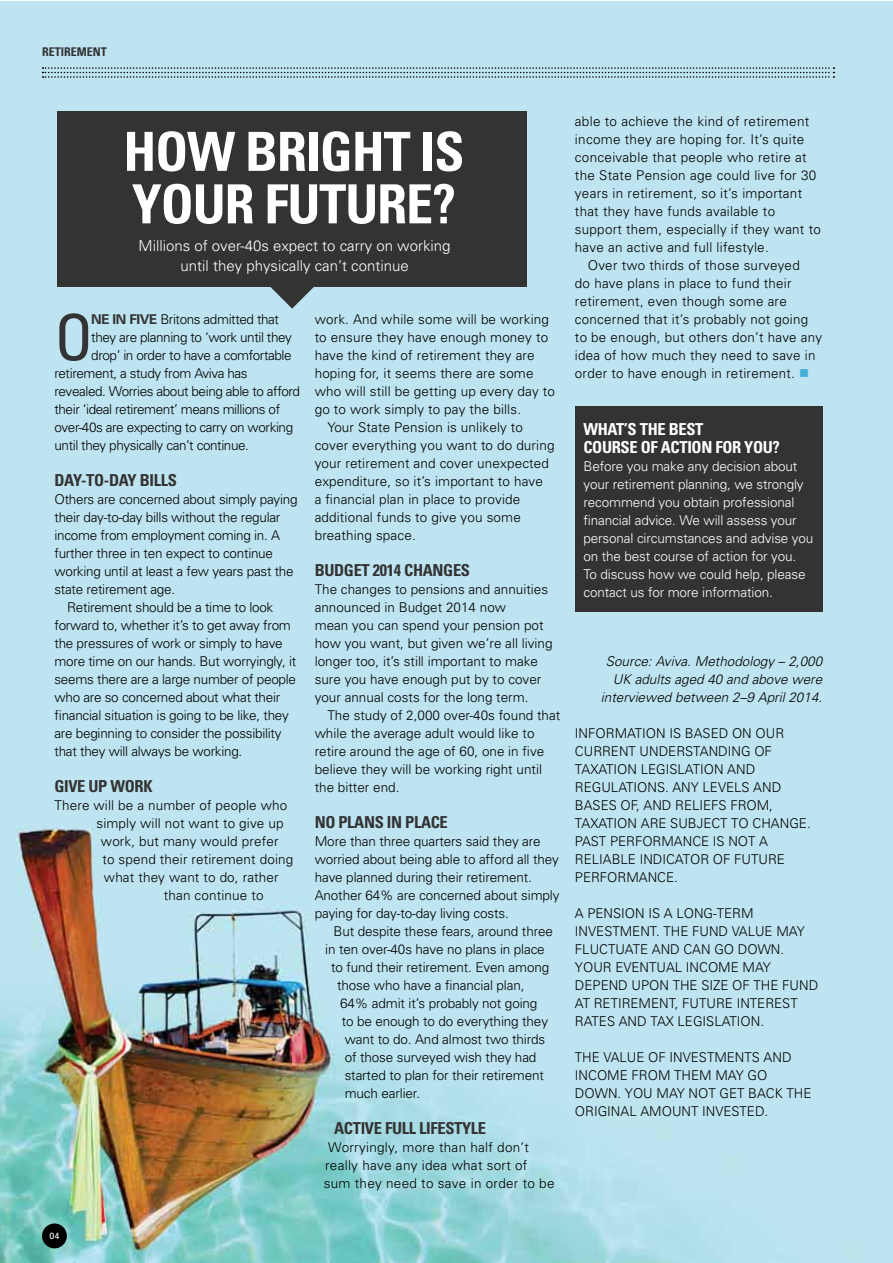
<style>
.page{position:relative;width:893px;height:1263px;background:#fff}
.page>*{position:absolute;margin:0;border:0;box-sizing:border-box;transform-origin:0 0}
.t1{font:condensed 63.3px "Univers";color:#333334}
.t2{font:700 condensed 54px/52.5px "Univers";letter-spacing:-.02em;color:#fff}
.t3{font:700 condensed 16.5px "Univers";letter-spacing:-.02em;color:#333334}
.t4{font:700 condensed 16.5px/18px "Univers";letter-spacing:-.02em;color:#fff}
.t5{font:300 15px/19.5px "Univers";color:#fff;text-align:center}
.t6{font:300 13.5px/18px "Univers";color:#000}
.t7{font:300 13.5px/18px "Univers";letter-spacing:.02em;color:#000}
.t8{font:300 13.5px "Univers";letter-spacing:-.02em;color:#000}
.t9{font:300 13.5px "Univers";letter-spacing:-.03em;color:#000}
.t10{font:300 13.5px/18px "Univers";letter-spacing:-.01em;color:#fff}
.t11{font:italic 300 13.5px/18px "Univers";color:#000;text-align:right}
.t12{font:700 condensed 12px "Univers";color:#333334}
.t13{font:9px "Univers";color:#fff}
.s1{font-weight:700;color:#333334}
</style>
<div class="page">
<img style="left:0;top:1px;width:892px;height:1262px">
<div style="left:42px;top:1223px;width:25px;height:25px;background:#000;border-radius:50%"></div>
<svg style="left:43px;top:67px;width:791px;height:11px;background:#a2c2cd"></svg>
<div style="left:58px;top:111px;width:469px;height:175px;background:#333334"></div>
<svg style="left:269px;top:286px;width:46px;height:23px"></svg>
<div style="left:575px;top:407px;width:247px;height:205px;background:#333334"></div>
<svg style="left:800px;top:369px;width:8px;height:8px"></svg>
<p class="t12" style="left:42px;top:44px;width:66px">RETIREMENT</p>
<h2 class="t2" style="left:123px;top:125px;width:343px">HOW BRIGHT IS<br>YOUR FUTURE?</h2>
<p class="t5" style="left:139px;top:236px;width:314px">Millions of over-40s expect to carry on working until they physically can’t continue</p>
<h1 class="t1" style="left:54px;top:297px;width:40px">O</h1>
<p class="t9" style="left:91px;top:311px;width:189px"><span class="s1">NE IN FIVE</span> Britons admitted that</p>
<p class="t9" style="left:91px;top:329px;width:202px">they are planning to ‘work until they</p>
<p class="t9" style="left:91px;top:347px;width:202px">drop’ in order to have a comfortable</p>
<p class="t9" style="left:54px;top:365px;width:195px">retirement, a study from Aviva has</p>
<p class="t9" style="left:54px;top:383px;width:247px">revealed. Worries about being able to afford</p>
<p class="t9" style="left:54px;top:401px;width:227px">their ‘ideal retirement’ means millions of</p>
<p class="t9" style="left:54px;top:419px;width:240px">over-40s are expecting to carry on working</p>
<p class="t9" style="left:54px;top:437px;width:196px">until they physically can’t continue.</p>
<p class="t3" style="left:54px;top:470px;width:124px">DAY-TO-DAY BILLS</p>
<p class="t8" style="left:54px;top:491px;width:245px">Others are concerned about simply paying</p>
<p class="t8" style="left:54px;top:509px;width:227px">their day-to-day bills without the regular</p>
<p class="t8" style="left:54px;top:527px;width:227px">income from employment coming in. A</p>
<p class="t8" style="left:54px;top:545px;width:220px">further three in ten expect to continue</p>
<p class="t8" style="left:54px;top:563px;width:241px">working until at least a few years past the</p>
<p class="t8" style="left:54px;top:581px;width:122px">state retirement age.</p>
<p class="t8" style="left:67px;top:599px;width:208px">Retirement should be a time to look</p>
<p class="t8" style="left:54px;top:617px;width:238px">forward to, whether it’s to get away from</p>
<p class="t8" style="left:54px;top:635px;width:230px">the pressures of work or simply to have</p>
<p class="t8" style="left:54px;top:653px;width:243px">more time on our hands. But worryingly, it</p>
<p class="t8" style="left:54px;top:671px;width:243px">seems there are a large number of people</p>
<p class="t8" style="left:54px;top:689px;width:227px">who are so concerned about what their</p>
<p class="t8" style="left:54px;top:707px;width:236px">financial situation is going to be like, they</p>
<p class="t8" style="left:54px;top:725px;width:229px">are beginning to consider the possibility</p>
<p class="t8" style="left:54px;top:743px;width:189px">that they will always be working.</p>
<p class="t3" style="left:54px;top:776px;width:100px">GIVE UP WORK</p>
<p class="t6" style="left:54px;top:796px;width:234px">There will be a number of people who</p>
<p class="t6" style="left:96px;top:814px;width:189px">simply will not want to give up</p>
<p class="t6" style="left:101px;top:832px;width:179px">work, but many would prefer</p>
<p class="t6" style="left:102px;top:850px;width:192px">to spend their retirement doing</p>
<p class="t6" style="left:104px;top:868px;width:176px">what they want to do, rather</p>
<p class="t6" style="left:164px;top:886px;width:101px">than continue to</p>
<p class="t6" style="left:315px;top:310px;width:236px">work. And while some will be working</p>
<p class="t6" style="left:315px;top:328px;width:235px">to ensure they have enough money to</p>
<p class="t6" style="left:315px;top:346px;width:222px">have the kind of retirement they are</p>
<p class="t6" style="left:315px;top:364px;width:220px">hoping for, it seems there are some</p>
<p class="t6" style="left:315px;top:382px;width:242px">who will still be getting up every day to</p>
<p class="t6" style="left:315px;top:400px;width:208px">go to work simply to pay the bills.</p>
<p class="t6" style="left:327px;top:418px;width:197px">Your State Pension is unlikely to</p>
<p class="t6" style="left:315px;top:436px;width:241px">cover everything you want to do during</p>
<p class="t6" style="left:315px;top:454px;width:236px">your retirement and cover unexpected</p>
<p class="t6" style="left:315px;top:472px;width:230px">expenditure, so it’s important to have</p>
<p class="t6" style="left:315px;top:490px;width:207px">a financial plan in place to provide</p>
<p class="t6" style="left:315px;top:508px;width:208px">additional funds to give you some</p>
<p class="t6" style="left:315px;top:526px;width:103px">breathing space.</p>
<p class="t3" style="left:315px;top:560px;width:157px">BUDGET 2014 CHANGES</p>
<p class="t6" style="left:315px;top:580px;width:239px">The changes to pensions and annuities announced in Budget 2014 now<br>mean you can spend your pension pot how you want, but given we’re all living longer too, it’s still important to make sure you have enough put by to cover your annual costs for the long term.</p>
<p class="t6" style="left:315px;top:706px;width:247px;text-indent:13px">The study of 2,000 over-40s found that while the average adult would like to retire around the age of 60, one in five believe they will be working right until the bitter end.</p>
<p class="t3" style="left:315px;top:812px;width:135px">NO PLANS IN PLACE</p>
<p class="t6" style="left:315px;top:832px;width:246px">More than three quarters said they are worried about being able to afford all they have planned during their retirement.<br>Another 64% are concerned about simply paying for day-to-day living costs.</p>
<p class="t6" style="left:333px;top:922px;width:221px">But despite these fears, around three</p>
<p class="t6" style="left:325px;top:940px;width:221px">in ten over-40s have no plans in place</p>
<p class="t6" style="left:331px;top:958px;width:220px">to fund their retirement. Even among</p>
<p class="t6" style="left:337px;top:976px;width:189px">those who have a financial plan,</p>
<p class="t6" style="left:340px;top:994px;width:199px">64% admit it’s probably not going</p>
<p class="t6" style="left:342px;top:1012px;width:208px">to be enough to do everything they</p>
<p class="t6" style="left:345px;top:1030px;width:202px">want to do. And almost two thirds</p>
<p class="t6" style="left:345px;top:1048px;width:193px">of those surveyed wish they had</p>
<p class="t6" style="left:345px;top:1066px;width:201px">started to plan for their retirement</p>
<p class="t6" style="left:345px;top:1084px;width:77px">much earlier.</p>
<p class="t3" style="left:334px;top:1118px;width:153px">ACTIVE FULL LIFESTYLE</p>
<p class="t7" style="left:324px;top:1138px;width:232px;text-indent:4px">Worryingly, more than half don’t really have any idea what sort of sum they need to save in order to be</p>
<p class="t7" style="left:575px;top:112px;width:236px">able to achieve the kind of retirement</p>
<p class="t7" style="left:575px;top:130px;width:231px">income they are hoping for. It’s quite</p>
<p class="t7" style="left:575px;top:148px;width:233px">conceivable that people who retire at</p>
<p class="t7" style="left:575px;top:166px;width:243px">the State Pension age could live for 30</p>
<p class="t7" style="left:575px;top:184px;width:229px">years in retirement, so it’s important</p>
<p class="t7" style="left:575px;top:202px;width:202px">that they have funds available to</p>
<p class="t7" style="left:575px;top:220px;width:247px">support them, especially if they want to</p>
<p class="t7" style="left:575px;top:238px;width:195px">have an active and full lifestyle.</p>
<p class="t7" style="left:588px;top:256px;width:214px">Over two thirds of those surveyed</p>
<p class="t7" style="left:575px;top:274px;width:218px">do have plans in place to fund their</p>
<p class="t7" style="left:575px;top:292px;width:213px">retirement, even though some are</p>
<p class="t7" style="left:575px;top:310px;width:235px">concerned that it’s probably not going</p>
<p class="t7" style="left:575px;top:328px;width:249px">to be enough, but others don’t have any</p>
<p class="t7" style="left:575px;top:346px;width:242px">idea of how much they need to save in</p>
<p class="t7" style="left:575px;top:364px;width:222px">order to have enough in retirement.</p>
<p class="t4" style="left:583px;top:420px;width:198px">WHAT’S THE BEST<br>COURSE OF ACTION FOR YOU?</p>
<p class="t10" style="left:583px;top:457px;width:231px">Before you make any decision about your retirement planning, we strongly recommend you obtain professional financial advice. We will assess your personal circumstances and advise you on the best course of action for you.<br>To discuss how we could help, please contact us for more information.</p>
<p class="t11" style="left:601px;top:652px;width:223px">Source: Aviva. Methodology – 2,000<br>UK adults aged 40 and above were interviewed between 2–9 April 2014.</p>
<p class="t6" style="left:575px;top:724px;width:237px">INFORMATION IS BASED ON OUR<br>CURRENT UNDERSTANDING OF<br>TAXATION LEGISLATION AND<br>REGULATIONS. ANY LEVELS AND<br>BASES OF, AND RELIEFS FROM,<br>TAXATION ARE SUBJECT TO CHANGE.<br>PAST PERFORMANCE IS NOT A<br>RELIABLE INDICATOR OF FUTURE<br>PERFORMANCE.</p>
<p class="t6" style="left:575px;top:904px;width:245px">A PENSION IS A LONG-TERM<br>INVESTMENT. THE FUND VALUE MAY<br>FLUCTUATE AND CAN GO DOWN.<br>YOUR EVENTUAL INCOME MAY<br>DEPEND UPON THE SIZE OF THE FUND<br>AT RETIREMENT, FUTURE INTEREST<br>RATES AND TAX LEGISLATION.</p>
<p class="t6" style="left:575px;top:1048px;width:238px">THE VALUE OF INVESTMENTS AND<br>INCOME FROM THEM MAY GO<br>DOWN. YOU MAY NOT GET BACK THE<br>ORIGINAL AMOUNT INVESTED.</p>
<p class="t13" style="left:49px;top:1230px;width:12px">04</p>
</div>
